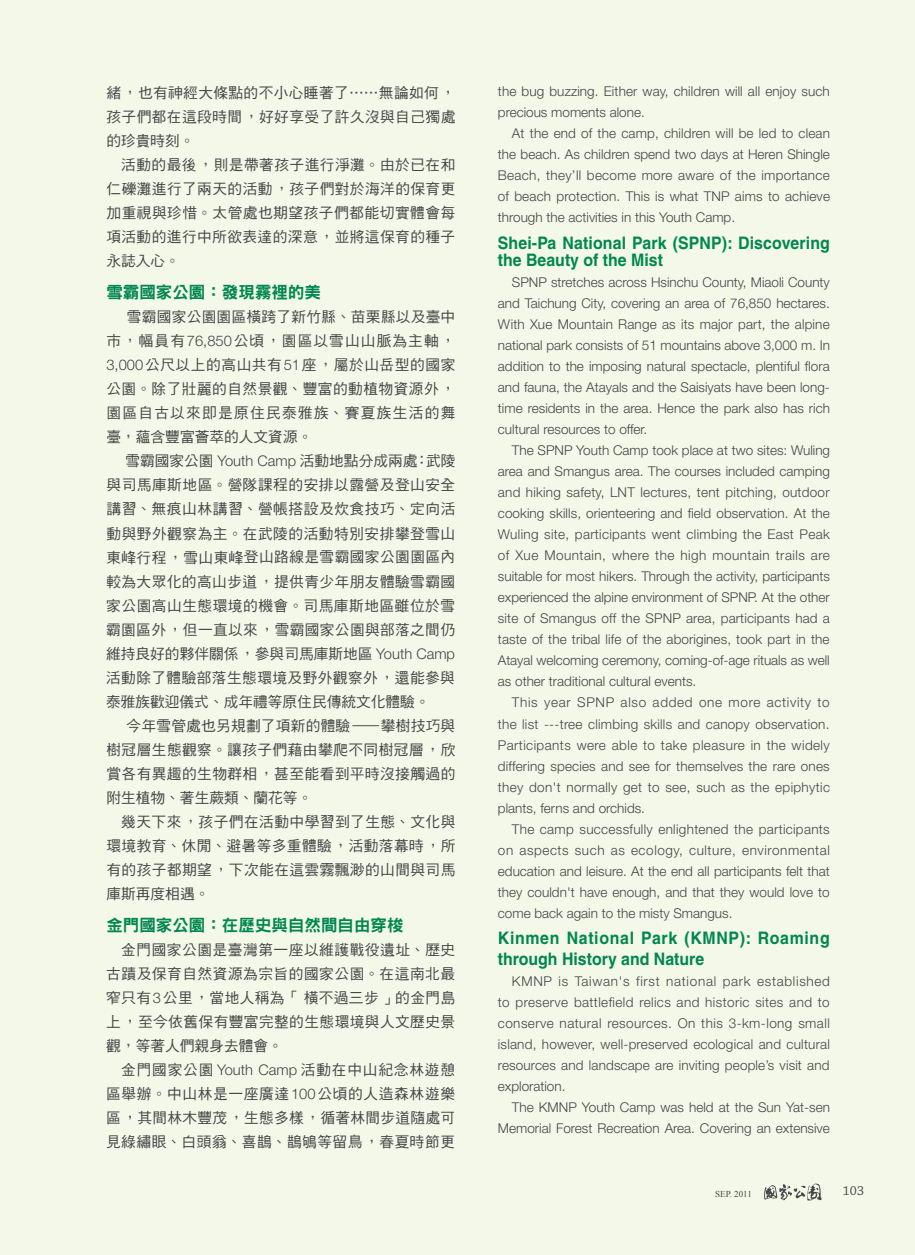
<style>
.page{position:relative;width:915px;height:1255px;background:#fff}
.page>*{position:absolute;margin:0;border:0;box-sizing:border-box;transform-origin:0 0}
.t1{font:700 17.25px/17.7px "Helvetica";letter-spacing:.01em;color:#008750;scale:.92 1}
.t2{font:700 17.25px/21px "Helvetica";letter-spacing:.04em;color:#008750;scale:.92 1}
.t3{font:16.5px "DF Hei Std W9";color:#008750}
.t4{font:14.7px/24px "DF Hei Std W5";letter-spacing:.03em;color:#454547;text-align:justify}
.t5{font:300 13.5px/21px "Helvetica Neue LT Std";color:#454547;text-align:justify}
.t6{font:13.5px "Chaparral Pro";color:#454547}
.t7{font:9px "Times New Roman";color:#454547}
.s1{font-family:"Helvetica Neue LT Std";font-weight:300}
</style>
<div class="page">
<div style="left:0;top:0;width:914px;height:1254px;background:#f3f8e8"></div>
<svg style="left:764px;top:1183px;width:57px;height:17px"></svg>
<p class="t4" style="left:106px;top:80px;width:350px">緒，也有神經大條點的不小心睡著了⋯⋯無論如何，孩子們都在這段時間，好好享受了許久沒與自己獨處的珍貴時刻。</p>
<p class="t4" style="left:106px;top:152px;width:350px;text-indent:15px">活動的最後，則是帶著孩子進行淨灘。由於已在和仁礫灘進行了兩天的活動，孩子們對於海洋的保育更加重視與珍惜。太管處也期望孩子們都能切實體會每項活動的進行中所欲表達的深意，並將這保育的種子永誌入心。</p>
<p class="t3" style="left:106px;top:283px;width:216px">雪霸國家公園：發現霧裡的美</p>
<p class="t4" style="left:106px;top:305px;width:350px;text-indent:21px">雪霸國家公園園區橫跨了新竹縣、苗栗縣以及臺中市，幅員有<span class="s1">76,850</span>公頃，園區以雪山山脈為主軸，<span class="s1">3,000</span>公尺以上的高山共有<span class="s1">51</span>座，屬於山岳型的國家公園。除了壯麗的自然景觀、豐富的動植物資源外，園區自古以來即是原住民泰雅族、賽夏族生活的舞臺，蘊含豐富薈萃的人文資源。</p>
<p class="t4" style="left:106px;top:449px;width:351px;text-indent:19px">雪霸國家公園 <span class="s1">Youth Camp</span> 活動地點分成兩處：武陵與司馬庫斯地區。營隊課程的安排以露營及登山安全講習、無痕山林講習、營帳搭設及炊食技巧、定向活動與野外觀察為主。在武陵的活動特別安排攀登雪山東峰行程，雪山東峰登山路線是雪霸國家公園園區內較為大眾化的高山步道，提供青少年朋友體驗雪霸國家公園高山生態環境的機會。司馬庫斯地區雖位於雪霸園區外，但一直以來，雪霸國家公園與部落之間仍維持良好的夥伴關係，參與司馬庫斯地區 <span class="s1">Youth Camp</span>活動除了體驗部落生態環境及野外觀察外，還能參與泰雅族歡迎儀式、成年禮等原住民傳統文化體驗。</p>
<p class="t4" style="left:106px;top:713px;width:350px;text-indent:20px">今年雪管處也另規劃了項新的體驗—攀樹技巧與樹冠層生態觀察。讓孩子們藉由攀爬不同樹冠層，欣賞各有異趣的生物群相，甚至能看到平時沒接觸過的附生植物、著生蕨類、蘭花等。</p>
<p class="t4" style="left:106px;top:809px;width:350px;text-indent:15px">幾天下來，孩子們在活動中學習到了生態、文化與環境教育、休閒、避暑等多重體驗，活動落幕時，所有的孩子都期望，下次能在這雲霧飄渺的山間與司馬庫斯再度相遇。</p>
<p class="t3" style="left:106px;top:916px;width:298px">金門國家公園：在歷史與自然間自由穿梭</p>
<p class="t4" style="left:106px;top:937px;width:350px;text-indent:15px">金門國家公園是臺灣第一座以維護戰役遺址、歷史古蹟及保育自然資源為宗旨的國家公園。在這南北最窄只有<span class="s1">3</span>公里，當地人稱為「橫不過三步」的金門島上，至今依舊保有豐富完整的生態環境與人文歷史景觀，等著人們親身去體會。</p>
<p class="t4" style="left:106px;top:1057px;width:350px;text-indent:15px">金門國家公園 <span class="s1">Youth Camp</span> 活動在中山紀念林遊憩區舉辦。中山林是一座廣達<span class="s1">100</span>公頃的人造森林遊樂區，其間林木豐茂，生態多樣，循著林間步道隨處可見綠繡眼、白頭翁、喜鵲、鵲鴝等留鳥，春夏時節更</p>
<p class="t5" style="left:497px;top:81px;width:333px">the bug buzzing. Either way, children will all enjoy such precious moments alone.</p>
<p class="t5" style="left:497px;top:123px;width:333px;text-indent:14px">At the end of the camp, children will be led to clean the beach. As children spend two days at Heren Shingle Beach, they’ll become more aware of the importance of beach protection. This is what TNP aims to achieve through the activities in this Youth Camp.</p>
<p class="t1" style="left:497px;top:233px;width:362px">Shei-Pa National Park (SPNP): Discovering the Beauty of the Mist</p>
<p class="t5" style="left:497px;top:271px;width:333px;text-indent:14px">SPNP stretches across Hsinchu County, Miaoli County and Taichung City, covering an area of 76,850 hectares.<br>With Xue Mountain Range as its major part, the alpine national park consists of 51 mountains above 3,000 m. In addition to the imposing natural spectacle, plentiful flora and fauna, the Atayals and the Saisiyats have been long&shy;time residents in the area. Hence the park also has rich cultural resources to offer.</p>
<p class="t5" style="left:497px;top:439px;width:333px;text-indent:14px">The SPNP Youth Camp took place at two sites: Wuling area and Smangus area. The courses included camping and hiking safety, LNT lectures, tent pitching, outdoor cooking skills, orienteering and field observation. At the Wuling site, participants went climbing the East Peak of Xue Mountain, where the high mountain trails are suitable for most hikers. Through the activity, participants experienced the alpine environment of SPNP. At the other site of Smangus off the SPNP area, participants had a taste of the tribal life of the aborigines, took part in the Atayal welcoming ceremony, coming-of-age rituals as well as other traditional cultural events.</p>
<p class="t5" style="left:497px;top:692px;width:333px;text-indent:14px">This year SPNP also added one more activity to the list ---tree climbing skills and canopy observation.<br>Participants were able to take pleasure in the widely differing species and see for themselves the rare ones they don't normally get to see, such as the epiphytic plants, ferns and orchids.</p>
<p class="t5" style="left:497px;top:818px;width:333px;text-indent:14px">The camp successfully enlightened the participants on aspects such as ecology, culture, environmental education and leisure. At the end all participants felt that they couldn't have enough, and that they would love to come back again to the misty Smangus.</p>
<p class="t2" style="left:497px;top:926px;width:362px">Kinmen National Park (KMNP): Roaming through History and Nature</p>
<p class="t5" style="left:497px;top:970px;width:333px;text-indent:14px">KMNP is Taiwan's first national park established to preserve battlefield relics and historic sites and to conserve natural resources. On this 3-km-long small island, however, well-preserved ecological and cultural resources and landscape are inviting people’s visit and exploration.</p>
<p class="t5" style="left:497px;top:1096px;width:333px;text-align:right">The KMNP Youth Camp was held at the Sun Yat-sen<br>Memorial Forest Recreation Area. Covering an extensive</p>
<p class="t7" style="left:715px;top:1188px;width:38px">SEP. 2011</p>
<p class="t6" style="left:842px;top:1183px;width:23px">103</p>
</div>
